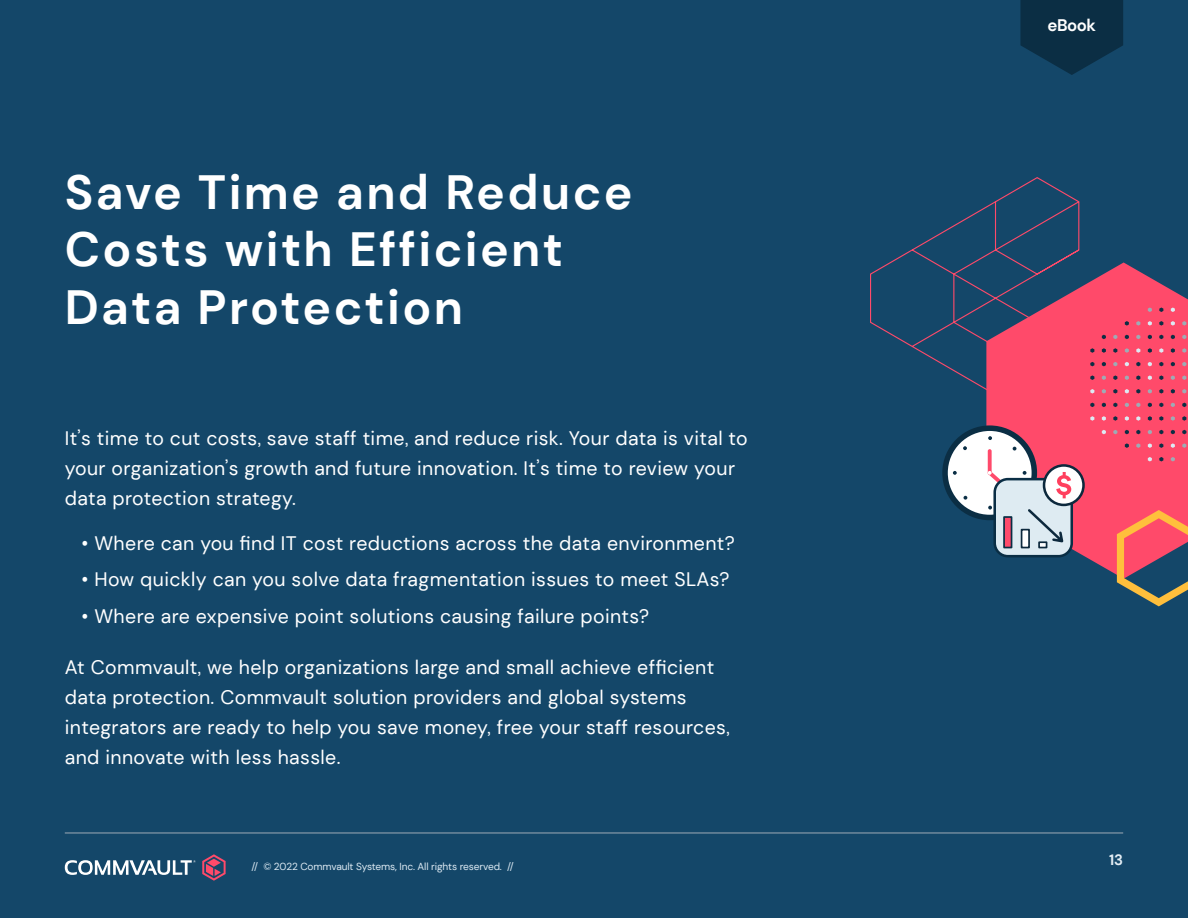
<style>
.page{position:relative;width:1188px;height:918px;background:#fff}
.page>*{position:absolute;margin:0;border:0;box-sizing:border-box;transform-origin:0 0}
.t1{font:700 48px/57.6px "DM Sans";letter-spacing:.05em;color:#fff}
.t2{font:19.5px/30px "DM Sans";letter-spacing:.02em;color:#fff}
.t3{font:700 16.8px "DM Sans";letter-spacing:-.03em;color:#fff}
.t4{font:700 15px "DM Sans";color:#e4eef5}
.t5{font:10.2px "DM Sans";letter-spacing:-.01em;color:#ddeaf3}
</style>
<div class="page">
<div style="left:0;top:0;width:1187px;height:918px;background:#144769"></div>
<svg style="left:870px;top:177px;width:210px;height:213px"></svg>
<svg style="left:986px;top:262px;width:202px;height:317px;fill:#ff4a6a"></svg>
<svg style="left:1148px;top:308px;width:4px;height:4px"></svg>
<svg style="left:1148px;top:321px;width:4px;height:5px"></svg>
<svg style="left:1136px;top:321px;width:4px;height:5px"></svg>
<svg style="left:1125px;top:321px;width:4px;height:5px"></svg>
<svg style="left:1148px;top:335px;width:4px;height:4px"></svg>
<svg style="left:1136px;top:335px;width:4px;height:4px"></svg>
<svg style="left:1136px;top:348px;width:4px;height:5px"></svg>
<svg style="left:1136px;top:362px;width:4px;height:4px"></svg>
<svg style="left:1136px;top:375px;width:4px;height:5px"></svg>
<svg style="left:1136px;top:389px;width:4px;height:5px"></svg>
<svg style="left:1136px;top:403px;width:4px;height:4px"></svg>
<svg style="left:1136px;top:416px;width:4px;height:5px"></svg>
<svg style="left:1136px;top:430px;width:4px;height:4px"></svg>
<svg style="left:1136px;top:443px;width:4px;height:5px"></svg>
<svg style="left:1125px;top:335px;width:4px;height:4px"></svg>
<svg style="left:1125px;top:348px;width:4px;height:5px"></svg>
<svg style="left:1125px;top:362px;width:4px;height:4px"></svg>
<svg style="left:1125px;top:375px;width:4px;height:5px"></svg>
<svg style="left:1125px;top:389px;width:4px;height:5px"></svg>
<svg style="left:1125px;top:403px;width:4px;height:4px"></svg>
<svg style="left:1125px;top:416px;width:4px;height:5px"></svg>
<svg style="left:1125px;top:430px;width:4px;height:4px"></svg>
<svg style="left:1125px;top:443px;width:4px;height:5px"></svg>
<svg style="left:1113px;top:335px;width:4px;height:4px"></svg>
<svg style="left:1113px;top:348px;width:4px;height:5px"></svg>
<svg style="left:1113px;top:362px;width:4px;height:4px"></svg>
<svg style="left:1113px;top:375px;width:4px;height:5px"></svg>
<svg style="left:1113px;top:389px;width:4px;height:5px"></svg>
<svg style="left:1113px;top:403px;width:4px;height:4px"></svg>
<svg style="left:1113px;top:416px;width:4px;height:5px"></svg>
<svg style="left:1113px;top:430px;width:4px;height:4px"></svg>
<svg style="left:1102px;top:335px;width:4px;height:4px"></svg>
<svg style="left:1102px;top:348px;width:4px;height:5px"></svg>
<svg style="left:1102px;top:362px;width:4px;height:4px"></svg>
<svg style="left:1102px;top:375px;width:4px;height:5px"></svg>
<svg style="left:1102px;top:389px;width:4px;height:5px"></svg>
<svg style="left:1102px;top:403px;width:4px;height:4px"></svg>
<svg style="left:1102px;top:416px;width:4px;height:5px"></svg>
<svg style="left:1102px;top:430px;width:4px;height:4px"></svg>
<svg style="left:1090px;top:348px;width:4px;height:5px"></svg>
<svg style="left:1090px;top:362px;width:4px;height:4px"></svg>
<svg style="left:1090px;top:375px;width:4px;height:5px"></svg>
<svg style="left:1090px;top:389px;width:4px;height:5px"></svg>
<svg style="left:1090px;top:403px;width:4px;height:4px"></svg>
<svg style="left:1090px;top:416px;width:4px;height:5px"></svg>
<svg style="left:1148px;top:348px;width:4px;height:5px"></svg>
<svg style="left:1148px;top:362px;width:4px;height:4px"></svg>
<svg style="left:1148px;top:375px;width:4px;height:5px"></svg>
<svg style="left:1148px;top:389px;width:4px;height:5px"></svg>
<svg style="left:1148px;top:403px;width:4px;height:4px"></svg>
<svg style="left:1148px;top:416px;width:4px;height:5px"></svg>
<svg style="left:1148px;top:430px;width:4px;height:4px"></svg>
<svg style="left:1148px;top:443px;width:4px;height:5px"></svg>
<svg style="left:1148px;top:457px;width:4px;height:4px"></svg>
<svg style="left:1159px;top:308px;width:4px;height:4px"></svg>
<svg style="left:1159px;top:321px;width:4px;height:5px"></svg>
<svg style="left:1159px;top:335px;width:4px;height:4px"></svg>
<svg style="left:1159px;top:348px;width:4px;height:5px"></svg>
<svg style="left:1159px;top:362px;width:4px;height:4px"></svg>
<svg style="left:1159px;top:375px;width:4px;height:5px"></svg>
<svg style="left:1159px;top:389px;width:4px;height:5px"></svg>
<svg style="left:1159px;top:403px;width:4px;height:4px"></svg>
<svg style="left:1159px;top:416px;width:4px;height:5px"></svg>
<svg style="left:1159px;top:430px;width:4px;height:4px"></svg>
<svg style="left:1159px;top:443px;width:4px;height:5px"></svg>
<svg style="left:1159px;top:457px;width:4px;height:4px"></svg>
<svg style="left:1171px;top:308px;width:4px;height:4px"></svg>
<svg style="left:1171px;top:321px;width:4px;height:5px"></svg>
<svg style="left:1182px;top:321px;width:4px;height:5px"></svg>
<svg style="left:1171px;top:335px;width:4px;height:4px"></svg>
<svg style="left:1182px;top:335px;width:4px;height:4px"></svg>
<svg style="left:1182px;top:348px;width:4px;height:5px"></svg>
<svg style="left:1182px;top:362px;width:4px;height:4px"></svg>
<svg style="left:1182px;top:375px;width:4px;height:5px"></svg>
<svg style="left:1182px;top:389px;width:4px;height:5px"></svg>
<svg style="left:1182px;top:403px;width:4px;height:4px"></svg>
<svg style="left:1182px;top:416px;width:4px;height:5px"></svg>
<svg style="left:1182px;top:430px;width:4px;height:4px"></svg>
<svg style="left:1182px;top:443px;width:4px;height:5px"></svg>
<svg style="left:1171px;top:348px;width:4px;height:5px"></svg>
<svg style="left:1171px;top:362px;width:4px;height:4px"></svg>
<svg style="left:1171px;top:375px;width:4px;height:5px"></svg>
<svg style="left:1171px;top:389px;width:4px;height:5px"></svg>
<svg style="left:1171px;top:403px;width:4px;height:4px"></svg>
<svg style="left:1171px;top:416px;width:4px;height:5px"></svg>
<svg style="left:1171px;top:430px;width:4px;height:4px"></svg>
<svg style="left:1171px;top:443px;width:4px;height:5px"></svg>
<svg style="left:1171px;top:457px;width:4px;height:4px"></svg>
<svg style="left:1117px;top:510px;width:71px;height:96px"></svg>
<div style="left:942px;top:425px;width:95px;height:95px;background:#0b2e44;border-radius:50%"></div>
<div style="left:948px;top:431px;width:84px;height:84px;background:#fff;border-radius:50%"></div>
<svg style="left:988px;top:436px;width:4px;height:4px"></svg>
<svg style="left:988px;top:506px;width:4px;height:4px"></svg>
<svg style="left:1023px;top:471px;width:4px;height:4px"></svg>
<svg style="left:953px;top:471px;width:4px;height:4px"></svg>
<svg style="left:1013px;top:447px;width:3px;height:4px"></svg>
<svg style="left:964px;top:496px;width:3px;height:4px"></svg>
<svg style="left:963px;top:446px;width:4px;height:4px"></svg>
<svg style="left:988px;top:449px;width:4px;height:26px"></svg>
<svg style="left:988px;top:471px;width:12px;height:13px"></svg>
<div style="left:995px;top:479px;width:77px;height:77px;background:#deebf2;border-radius:13px"></div>
<div style="left:993px;top:478px;width:80px;height:79px;border:3px solid #0a2e45;border-radius:13px"></div>
<svg style="left:1044px;top:465px;width:40px;height:40px"></svg>
<div style="left:1043px;top:464px;width:42px;height:42px;border:3px solid #0d293d;border-radius:50%"></div>
<svg style="left:1056px;top:472px;width:15px;height:26px"></svg>
<div style="left:1003px;top:516px;width:9px;height:32px;background:#ff4a6b;border:2px solid #0a2e45"></div>
<div style="left:1021px;top:529px;width:9px;height:19px;background:#fff;border:2px solid #0d293d"></div>
<svg style="left:1038px;top:544px;width:9px;height:4px"></svg>
<svg style="left:1026px;top:509px;width:38px;height:35px"></svg>
<hr style="left:65px;top:833px;width:1058px;height:1px;background:#9eabb5">
<svg style="left:1020px;top:0;width:103px;height:75px"></svg>
<svg style="left:65px;top:860px;width:130px;height:15px"></svg>
<svg style="left:202px;top:854px;width:24px;height:27px"></svg>
<h1 class="t1" style="left:65px;top:163px;width:569px">Save Time and Reduce<br>Costs with Efficient<br>Data Protection</h1>
<p class="t2" style="left:65px;top:423px;width:685px">It’s time to cut costs, save staff time, and reduce risk. Your data is vital to your organization’s growth and future innovation. It’s time to review your data protection strategy.</p>
<p class="t2" style="left:81px;top:528px;width:655px">• Where can you find IT cost reductions across the data environment?</p>
<p class="t2" style="left:81px;top:564px;width:650px">• How quickly can you solve data fragmentation issues to meet SLAs?</p>
<p class="t2" style="left:81px;top:601px;width:569px">• Where are expensive point solutions causing failure points?</p>
<p class="t2" style="left:65px;top:652px;width:667px">At Commvault, we help organizations large and small achieve efficient data protection. Commvault solution providers and global systems integrators are ready to help you save money, free your staff resources, and innovate with less hassle.</p>
<p class="t5" style="left:252px;top:860px;width:264px">// © 2022 Commvault Systems, Inc. All rights reserved. //</p>
<p class="t3" style="left:1048px;top:14px;width:50px">eBook</p>
<p class="t4" style="left:1109px;top:851px;width:16px">13</p>
</div>
